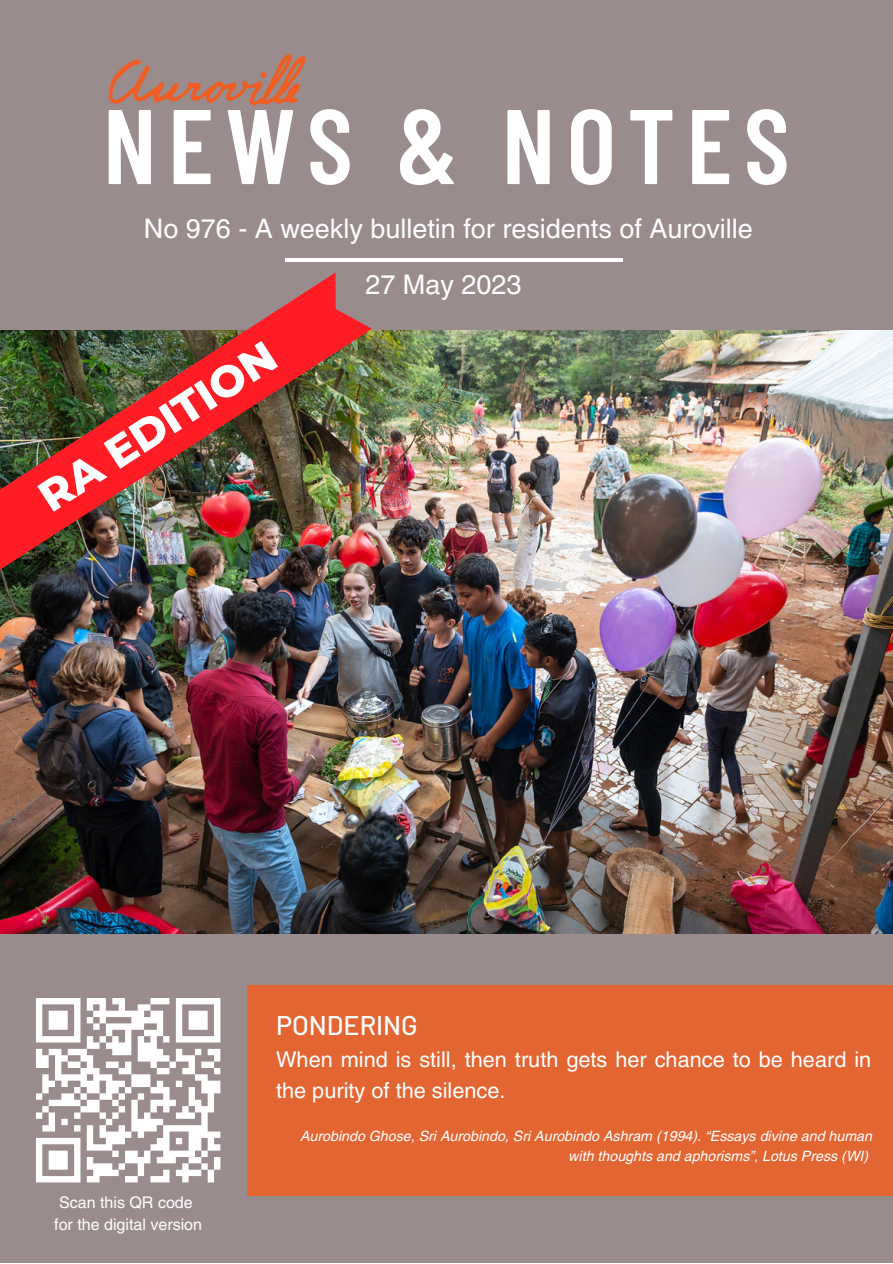
<style>
.page{position:relative;width:893px;height:1264px;background:#fff}
.page>*{position:absolute;margin:0;border:0;box-sizing:border-box;transform-origin:0 0}
.t1{font:600 105.9px "Barlow Condensed";letter-spacing:.105em;color:#fff}
.t2{font:800 43.5px "Montserrat";color:#fff}
.t3{font:27px "Helvetica LT Pro";color:#fff}
.t4{font:500 27px "Barlow";color:#fff}
.t5{font:21.75px/30.3px "Helvetica LT Pro";color:#fff}
.t6{font:16.05px "Helvetica LT Pro";color:#fff}
.t7{font:italic 14.25px/19px "Helvetica LT Pro";color:#fff;text-align:right}
</style>
<div class="page">
<div style="left:0;top:0;width:892px;height:1262px;background:#9a8c8d"></div>
<img style="left:108px;top:54px;width:198px;height:52px">
<div style="left:247px;top:985px;width:645px;height:210px;background:#e36532"></div>
<img style="left:0;top:331px;width:892px;height:602px">
<img style="left:0;top:272px;width:372px;height:311px">
<hr style="left:285px;top:258px;width:338px;height:3px;background:#fff">
<svg style="left:36px;top:998px;width:185px;height:185px"></svg>
<p class="t1" style="left:103px;top:78px;width:688px">NEWS &amp; NOTES</p>
<p class="t3" style="left:144px;top:218px;width:610px">No 976 - A weekly bulletin for residents of Auroville</p>
<p class="t2" style="left:28px;top:478px;width:275px;rotate:-33deg">RA EDITION</p>
<p class="t3" style="left:365px;top:274px;width:157px">27 May 2023</p>
<p class="t4" style="left:276px;top:1007px;width:143px">PONDERING</p>
<p class="t6" style="left:59px;top:1196px;width:135px">Scan this QR code</p>
<p class="t6" style="left:54px;top:1218px;width:149px">for the digital version</p>
<p class="t5" style="left:276px;top:1046px;width:596px">When mind is still, then truth gets her chance to be heard in the purity of the silence.</p>
<p class="t7" style="left:300px;top:1128px;width:573px">Aurobindo Ghose, Sri Aurobindo, Sri Aurobindo Ashram (1994). “Essays divine and human with thoughts and aphorisms”, Lotus Press (WI)</p>
</div>
